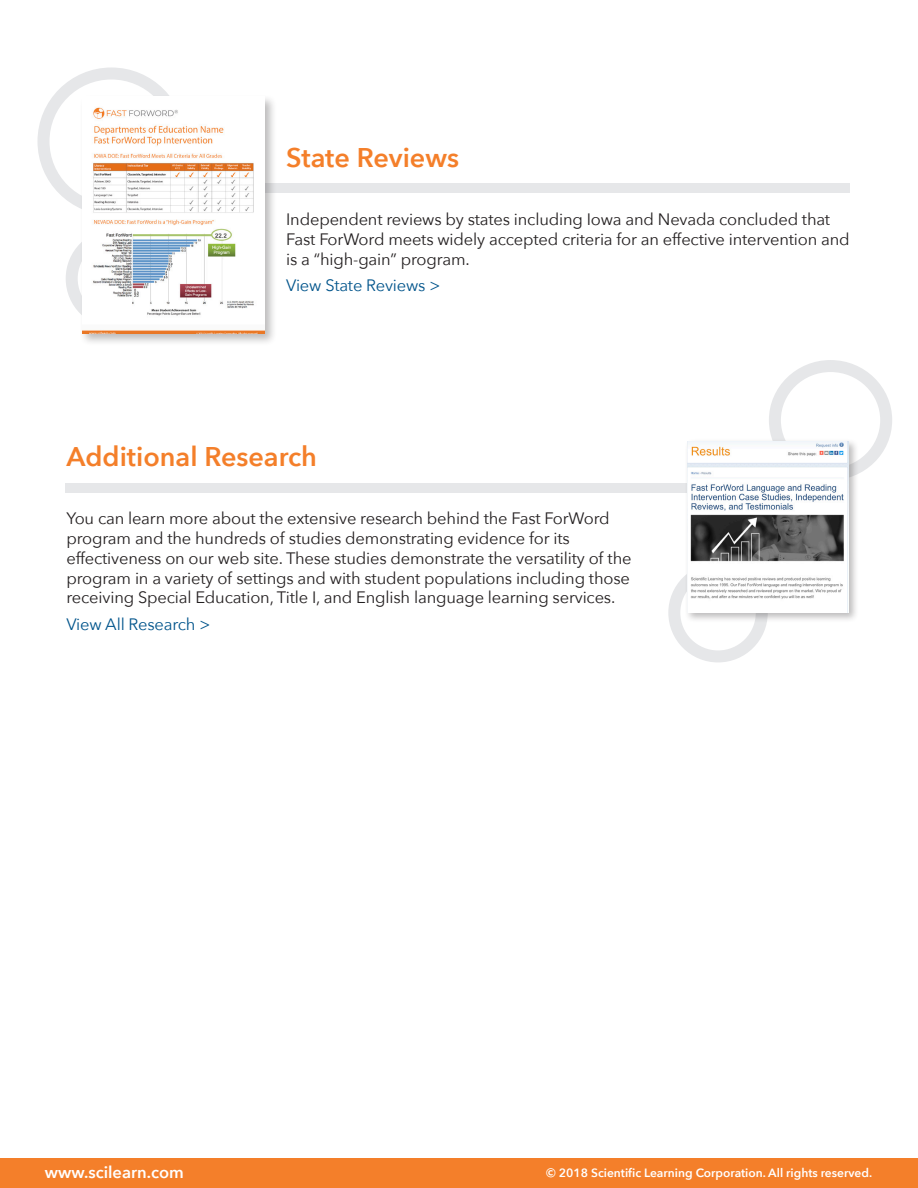
<style>
.page{position:relative;width:918px;height:1188px;background:#fff}
.page>*{position:absolute;margin:0;border:0;box-sizing:border-box;transform-origin:0 0}
.t1{font:600 27px "Avenir Next";color:#f47f2a}
.t2{font:16.5px/19.8px "Avenir Next";letter-spacing:-.01em;color:#231f20}
.t3{font:16.5px "Avenir Next";letter-spacing:-.01em;color:#00548b}
.t4{font:600 16.5px "Avenir Next";color:#fff}
.t5{font:600 12px "Avenir Next";color:#fff}
</style>
<div class="page">
<div style="left:68px;top:184px;width:781px;height:9px;background:#e6e7e9"></div>
<svg style="left:44px;top:73px;width:135px;height:136px"></svg>
<div style="left:38px;top:67px;width:147px;height:148px;border:12px solid #e6e7e9;border-radius:50%"></div>
<div style="left:66px;top:229px;width:99px;height:99px;border:12px solid #e6e7e9;border-radius:50%"></div>
<div style="left:0;top:1159px;width:918px;height:29px;background:#f47f2a"></div>
<div style="left:79px;top:94px;width:198px;height:252px;background:#231f20;opacity:.3"></div>
<img style="left:82px;top:97px;width:183px;height:237px">
<div style="left:66px;top:483px;width:782px;height:10px;background:#e6e7e9"></div>
<div style="left:769px;top:360px;width:123px;height:120px;border:12px solid #e6e7e9;border-radius:50%"></div>
<svg style="left:674px;top:569px;width:88px;height:87px"></svg>
<div style="left:668px;top:563px;width:100px;height:99px;border:12px solid #e6e7e9;border-radius:50%"></div>
<div style="left:685px;top:438px;width:174px;height:185px;background:#231f20;opacity:.3"></div>
<img style="left:687px;top:441px;width:161px;height:171px">
<p class="t1" style="left:286px;top:134px;width:174px">State Reviews</p>
<p class="t2" style="left:286px;top:209px;width:565px">Independent reviews by states including Iowa and Nevada concluded that<br>Fast ForWord meets widely accepted criteria for an effective intervention and is a “high-gain” program.</p>
<p class="t3" style="left:286px;top:272px;width:156px">View State Reviews &gt;</p>
<p class="t1" style="left:66px;top:434px;width:252px">Additional Research</p>
<p class="t2" style="left:66px;top:508px;width:567px">You can learn more about the extensive research behind the Fast ForWord program and the hundreds of studies demonstrating evidence for its effectiveness on our web site. These studies demonstrate the versatility of the program in a variety of settings and with student populations including those receiving Special Education, Title I, and English language learning services.</p>
<p class="t3" style="left:66px;top:610px;width:145px">View All Research &gt;</p>
<p class="t4" style="left:45px;top:1158px;width:140px">www.scilearn.com</p>
<p class="t5" style="left:546px;top:1162px;width:327px">© 2018 Scientific Learning Corporation. All rights reserved.</p>
</div>
